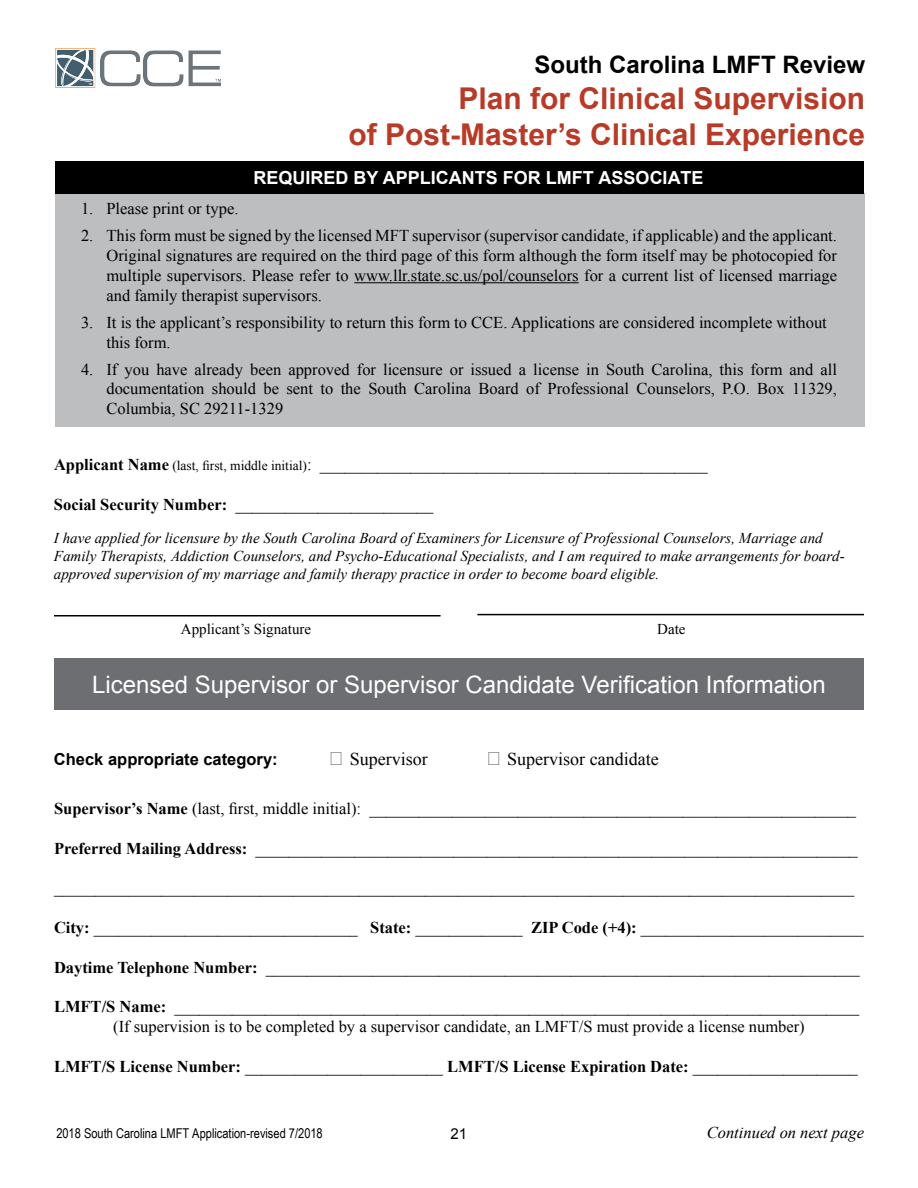
<style>
.page{position:relative;width:918px;height:1188px;background:#fff}
.page>*{position:absolute;margin:0;border:0;box-sizing:border-box;transform-origin:0 0}
.t1{font:700 30px/36px "Arial";color:#b83b27;text-align:right}
.t2{font:24px "Arial";color:#fff}
.t3{font:700 24px "Arial";color:#000}
.t4{font:700 18px "Arial";color:#fff}
.t5{font:18px "Times New Roman";color:#000}
.t6{font:16.5px/19.8px "Times New Roman";color:#000;text-align:justify}
.t7{font:700 16.5px "Times New Roman";color:#000}
.t8{font:700 16.5px "Arial";color:#000}
.t9{font:italic 16.5px "Times New Roman";color:#000}
.t10{font:italic 15px/18px "Times New Roman";color:#000}
.t11{font:15px "Times New Roman";color:#000}
.t12{font:15px "Arial";color:#000}
.t13{font:13.5px "Arial Narrow";color:#000}
.s1{font-weight:700}
.s2{font-size:13.5px}
.s3{font-weight:400}
</style>
<div class="page">
<div style="left:55px;top:193px;width:810px;height:234px;background:#bcbec0"></div>
<div style="left:55px;top:161px;width:809px;height:32px;background:#000"></div>
<hr style="left:354px;top:282px;width:225px;height:1px;background:#000">
<hr style="left:54px;top:615px;width:387px;height:1px;background:#000">
<hr style="left:477px;top:614px;width:387px;height:1px;background:#000">
<div style="left:54px;top:658px;width:810px;height:51px;background:#6d6e71"></div>
<img style="left:56px;top:49px;width:165px;height:39px">
<h2 class="t3" style="left:535px;top:49px;width:332px">South Carolina LMFT Review</h2>
<h1 class="t1" style="left:348px;top:82px;width:518px">Plan for Clinical Supervision<br>of Post-Master’s Clinical Experience</h1>
<p class="t4" style="left:254px;top:166px;width:452px">REQUIRED BY APPLICANTS FOR LMFT ASSOCIATE</p>
<p class="t6" style="left:81px;top:199px;width:159px">1. Please print or type.</p>
<p class="t6" style="left:106px;top:226px;width:732px;text-indent:-25px">2. This form must be signed by the licensed MFT supervisor (supervisor candidate, if applicable) and the applicant.<br>Original signatures are required on the third page of this form although the form itself may be photocopied for multiple supervisors. Please refer to www.llr.state.sc.us/pol/counselors for a current list of licensed marriage and family therapist supervisors.</p>
<p class="t6" style="left:106px;top:312px;width:722px;text-indent:-25px">3. It is the applicant’s responsibility to return this form to CCE. Applications are considered incomplete without this form.</p>
<p class="t6" style="left:106px;top:359px;width:732px;text-indent:-25px">4. If you have already been approved for licensure or issued a license in South Carolina, this form and all documentation should be sent to the South Carolina Board of Professional Counselors, P.O. Box 11329, Columbia, SC 29211-1329</p>
<p class="t6" style="left:54px;top:455px;width:655px"><span class="s1">Applicant Name</span> <span class="s2">(last, first, middle initial)</span>: _______________________________________________</p>
<p class="t6" style="left:54px;top:494px;width:381px"><span class="s1">Social Security Number:</span> ________________________</p>
<p class="t10" style="left:54px;top:528px;width:792px">I have applied for licensure by the South Carolina Board of Examiners for Licensure of Professional Counselors, Marriage and<br>Family Therapists, Addiction Counselors, and Psycho-Educational Specialists, and I am required to make arrangements for board&shy;approved supervision of my marriage and family therapy practice in order to become board eligible.</p>
<p class="t11" style="left:181px;top:619px;width:132px">Applicant’s Signature</p>
<p class="t11" style="left:657px;top:619px;width:30px">Date</p>
<h2 class="t2" style="left:92px;top:668px;width:735px">Licensed Supervisor or Supervisor Candidate Verification Information</h2>
<p class="t8" style="left:54px;top:749px;width:225px">Check appropriate category:</p>
<p class="t5" style="left:350px;top:747px;width:79px">Supervisor</p>
<p class="t5" style="left:507px;top:747px;width:153px">Supervisor candidate</p>
<p class="t6" style="left:54px;top:799px;width:804px"><span class="s1">Supervisor’s Name</span> (last, first, middle initial): ___________________________________________________________</p>
<p class="t6" style="left:54px;top:838px;width:805px"><span class="s1">Preferred Mailing Address:</span> _________________________________________________________________________</p>
<p class="t6" style="left:54px;top:878px;width:802px">_________________________________________________________________________________________________</p>
<p class="t6" style="left:54px;top:917px;width:811px"><span class="s1">City:</span> ________________________________ <span class="s1">State:</span> _____________ <span class="s1">ZIP Code (+4):</span> ___________________________</p>
<p class="t6" style="left:54px;top:957px;width:807px"><span class="s1">Daytime Telephone Number:</span> ________________________________________________________________________</p>
<p class="t6" style="left:54px;top:997px;width:807px;text-align:center"><span class="s1">LMFT/S Name:</span> ___________________________________________________________________________________ (If supervision is to be completed by a supervisor candidate, an LMFT/S must provide a license number)</p>
<p class="t7" style="left:54px;top:1055px;width:805px">LMFT/S License Number: <span class="s3">________________________</span> LMFT/S License Expiration Date: <span class="s3">____________________</span></p>
<p class="t13" style="left:56px;top:1124px;width:268px">2018 South Carolina LMFT Application-revised 7/2018</p>
<p class="t12" style="left:451px;top:1124px;width:18px">21</p>
<p class="t9" style="left:707px;top:1121px;width:159px">Continued on next page</p>
</div>
